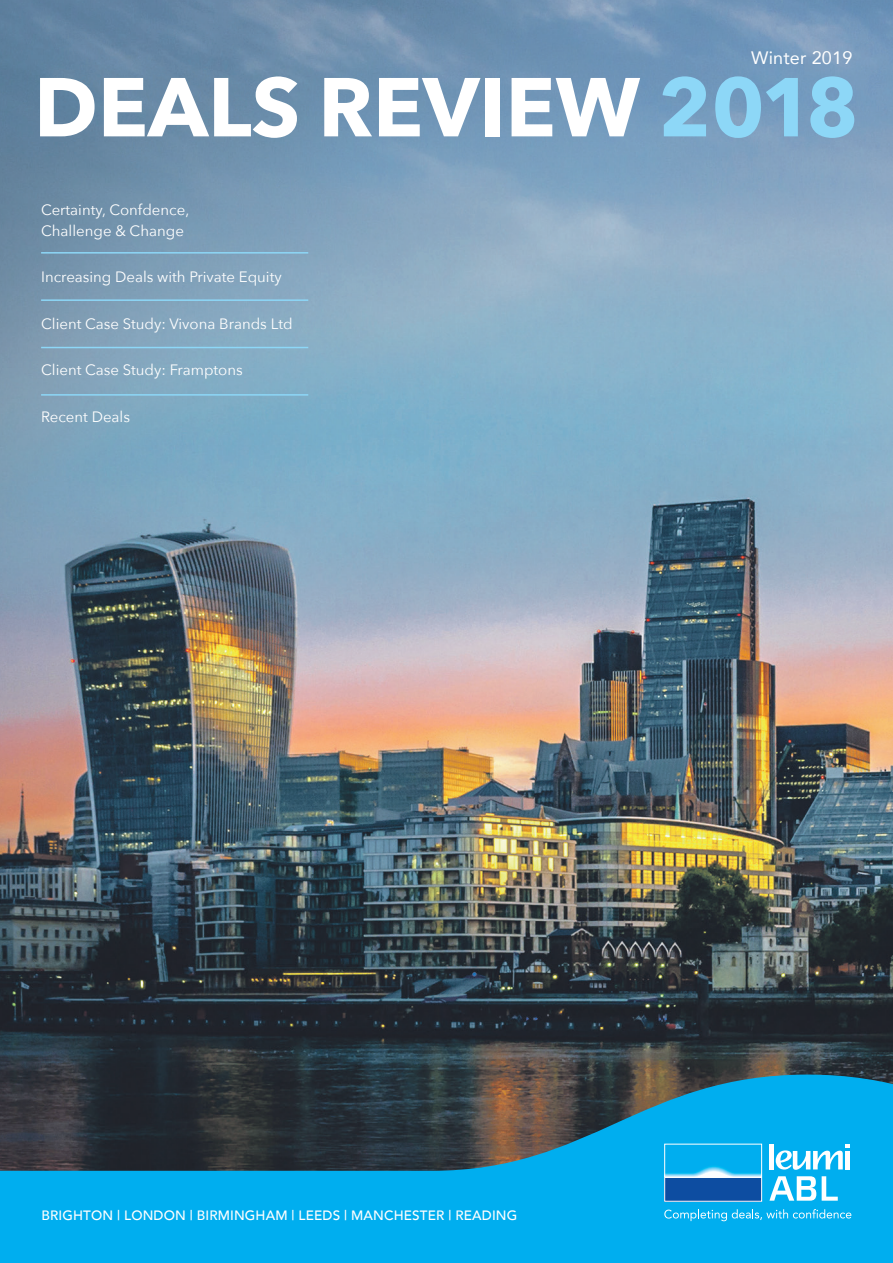
<style>
.page{position:relative;width:893px;height:1263px;background:#fff}
.page>*{position:absolute;margin:0;border:0;box-sizing:border-box;transform-origin:0 0}
.t1{font:700 82.5px "Avenir Next";color:#fff}
.t2{font:18px "Avenir";letter-spacing:.01em;color:#fff}
.t3{font:15px/21px "Avenir Next";color:#fff}
.t4{font:500 13.5px "Avenir";letter-spacing:.01em;color:#fff}
.s1{color:#8dd7f7}
</style>
<div class="page">
<img style="left:0;top:0;width:893px;height:1074px">
<svg style="left:0;top:1074px;width:893px;height:189px;background:#1580a9"></svg>
<hr style="left:41px;top:252px;width:267px;height:2px;background:#8dd7f7">
<hr style="left:41px;top:299px;width:267px;height:2px;background:#8dd7f7">
<hr style="left:41px;top:347px;width:267px;height:1px;background:#8dd7f7">
<hr style="left:41px;top:394px;width:267px;height:2px;background:#8dd7f7">
<div style="left:769px;top:1144px;width:5px;height:25px;background:#fff"></div>
<svg style="left:769px;top:1176px;width:47px;height:25px"></svg>
<svg style="left:822px;top:1176px;width:16px;height:25px"></svg>
<svg style="left:776px;top:1144px;width:74px;height:26px"></svg>
<div style="left:845px;top:1151px;width:5px;height:18px;background:#fff"></div>
<div style="left:665px;top:1178px;width:97px;height:23px;background:#0d4da1"></div>
<svg style="left:666px;top:1146px;width:94px;height:31px;background:#1cb7f0"></svg>
<div style="left:664px;top:1144px;width:98px;height:57px;border:1px solid #fff"></div>
<svg style="left:664px;top:1209px;width:187px;height:12px;background:#2fbcf1"></svg>
<p class="t2" style="left:751px;top:44px;width:103px">Winter 2019</p>
<h1 class="t1" style="left:34px;top:36px;width:826px">DEALS REVIEW <span class="s1">2018</span></h1>
<p class="t3" style="left:41px;top:198px;width:150px">Certainty, Confdence,<br>Challenge &amp; Change</p>
<p class="t3" style="left:41px;top:266px;width:242px">Increasing Deals with Private Equity</p>
<p class="t3" style="left:41px;top:313px;width:253px">Client Case Study: Vivona Brands Ltd</p>
<p class="t3" style="left:41px;top:359px;width:203px">Client Case Study: Framptons</p>
<p class="t3" style="left:41px;top:406px;width:90px">Recent Deals</p>
<p class="t4" style="left:41px;top:1203px;width:477px">BRIGHTON | LONDON | BIRMINGHAM | LEEDS | MANCHESTER | READING</p>
</div>
